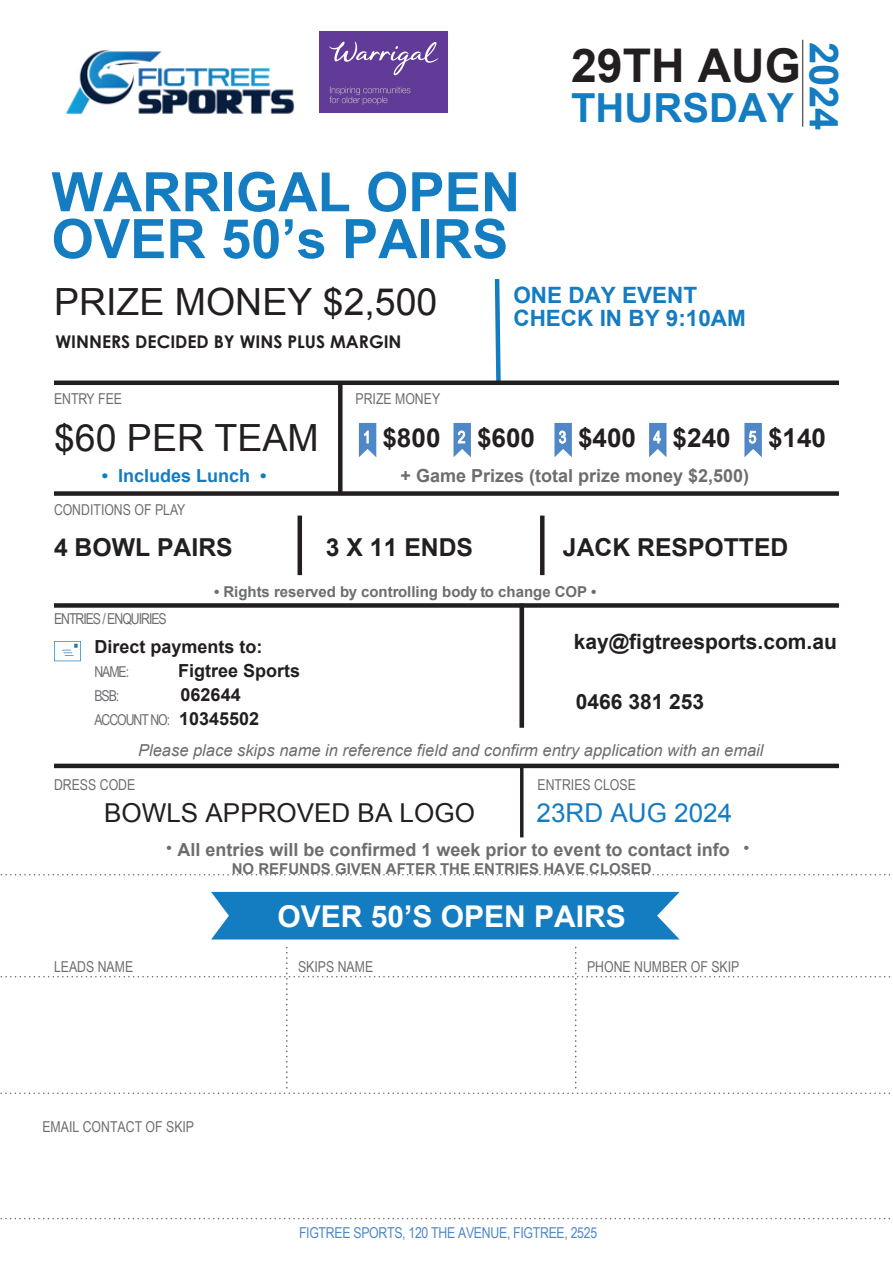
<style>
.page{position:relative;width:893px;height:1263px;background:#fff}
.page>*{position:absolute;margin:0;border:0;box-sizing:border-box;transform-origin:0 0}
.t1{font:700 54.45px/46.8px "Arial";color:#147cc1}
.t2{font:700 46.5px "Arial";color:#231f20}
.t3{font:700 40.05px "Arial";color:#147cc1}
.t4{font:37.5px "Arial";color:#231f20}
.t5{font:700 30px "Arial";color:#fff}
.t6{font:700 26.1px "Arial";color:#231f20}
.t7{font:26.1px "Arial";color:#231f20}
.t8{font:26.1px "Arial";color:#147cc1}
.t9{font:700 24.75px "Arial";color:#231f20}
.t10{font:700 22.5px/22.5px "Arial";color:#147cc1}
.t11{font:700 21px "Arial";color:#231f20}
.t12{font:700 18px "Arial";color:#6c6d70}
.t13{font:700 18px "Arial";color:#231f20}
.t14{font:700 18px "Arial";color:#147cc1}
.t15{font:700 17.55px "Century Gothic";color:#231f20}
.t16{font:italic 16.5px "Arial";color:#6c6d70}
.t17{font:15px "Arial Narrow";color:#6c6d70}
.t18{font:700 15px "Arial";color:#6c6d70}
.t19{font:15px "Arial Narrow";letter-spacing:-.02em;color:#5087c6}
.t20{font:15px "Arial Narrow";letter-spacing:-.07em;color:#6c6d70}
.s1{font-family:"Arial";font-weight:700;font-size:18px;color:#231f20}
</style>
<div class="page">
<svg style="left:494px;top:279px;width:7px;height:101px"></svg>
<div style="left:211px;top:892px;width:469px;height:47px;background:#147cc1"></div>
<svg style="left:54px;top:641px;width:27px;height:20px"></svg>
<div style="left:54px;top:380px;width:785px;height:5px;background:#231f20"></div>
<div style="left:54px;top:491px;width:785px;height:5px;background:#231f20"></div>
<div style="left:54px;top:603px;width:785px;height:5px;background:#231f20"></div>
<hr style="left:54px;top:764px;width:785px;height:4px;background:#231f20">
<svg style="left:0;top:1218px;width:890px;height:1px"></svg>
<svg style="left:0;top:874px;width:891px;height:1px"></svg>
<div style="left:338px;top:383px;width:5px;height:110px;background:#231f20"></div>
<svg style="left:359px;top:423px;width:17px;height:34px"></svg>
<svg style="left:453px;top:423px;width:18px;height:34px"></svg>
<svg style="left:554px;top:423px;width:18px;height:34px"></svg>
<svg style="left:649px;top:423px;width:17px;height:34px"></svg>
<svg style="left:744px;top:423px;width:18px;height:34px"></svg>
<hr style="left:298px;top:516px;width:4px;height:59px;background:#231f20">
<hr style="left:540px;top:516px;width:4px;height:59px;background:#231f20">
<div style="left:519px;top:603px;width:5px;height:125px;background:#231f20"></div>
<hr style="left:520px;top:766px;width:3px;height:71px;background:#231f20">
<img style="left:65px;top:49px;width:230px;height:66px">
<svg style="left:0;top:947px;width:891px;height:147px"></svg>
<hr style="left:802px;top:40px;width:1px;height:87px;background:#231f20">
<img style="left:319px;top:32px;width:129px;height:80px">
<h2 class="t2" style="left:571px;top:35px;width:231px">29TH AUG</h2>
<h3 class="t3" style="left:571px;top:82px;width:224px">THURSDAY</h3>
<h3 class="t3" style="left:851px;top:42px;width:91px;rotate:90deg">2024</h3>
<h1 class="t1" style="left:51px;top:170px;width:470px">WARRIGAL OPEN<br>OVER 50’s PAIRS</h1>
<h3 class="t4" style="left:54px;top:277px;width:385px">PRIZE MONEY $2,500</h3>
<p class="t15" style="left:55px;top:331px;width:348px">WINNERS DECIDED BY WINS PLUS MARGIN</p>
<h3 class="t10" style="left:513px;top:285px;width:234px">ONE DAY EVENT<br>CHECK IN BY 9:10AM</h3>
<p class="t17" style="left:54px;top:388px;width:70px">ENTRY FEE</p>
<p class="t17" style="left:355px;top:388px;width:86px">PRIZE MONEY</p>
<h3 class="t4" style="left:54px;top:413px;width:266px">$60 PER TEAM</h3>
<p class="t14" style="left:102px;top:463px;width:166px">• Includes Lunch •</p>
<p class="t17" style="left:54px;top:499px;width:133px">CONDITIONS OF PLAY</p>
<h3 class="t6" style="left:363px;top:421px;width:464px"><sup>1</sup> $800 <sup>2</sup> $600 <sup>3</sup> $400 <sup>4</sup> $240 <sup>5</sup> $140</h3>
<p class="t12" style="left:401px;top:464px;width:350px">+ Game Prizes (total prize money $2,500)</p>
<h3 class="t9" style="left:54px;top:531px;width:180px">4 BOWL PAIRS</h3>
<h3 class="t9" style="left:326px;top:531px;width:149px">3 X 11 ENDS</h3>
<h3 class="t9" style="left:563px;top:531px;width:227px">JACK RESPOTTED</h3>
<p class="t20" style="left:54px;top:608px;width:114px">ENTRIES / ENQUIRIES</p>
<p class="t18" style="left:214px;top:582px;width:384px">• Rights reserved by controlling body to change COP •</p>
<p class="t13" style="left:94px;top:635px;width:170px">Direct payments to:</p>
<p class="t17" style="left:94px;top:661px;width:36px">NAME:</p>
<p class="t13" style="left:178px;top:659px;width:124px">Figtree Sports</p>
<p class="t17" style="left:94px;top:685px;width:26px">BSB:</p>
<p class="t13" style="left:181px;top:683px;width:62px">062644</p>
<p class="t20" style="left:94px;top:709px;width:166px">ACCOUNTNO: <span class="s1">10345502</span></p>
<h3 class="t11" style="left:574px;top:628px;width:265px">kay@figtreesports.com.au</h3>
<h3 class="t11" style="left:576px;top:688px;width:130px">0466 381 253</h3>
<p class="t16" style="left:138px;top:740px;width:627px">Please place skips name in reference field and confirm entry application with an email</p>
<p class="t17" style="left:54px;top:773px;width:83px">DRESS CODE</p>
<h3 class="t7" style="left:104px;top:795px;width:372px">BOWLS APPROVED BA LOGO</h3>
<p class="t17" style="left:537px;top:773px;width:100px">ENTRIES CLOSE</p>
<h3 class="t8" style="left:537px;top:796px;width:197px">23RD AUG 2024</h3>
<p class="t12" style="left:167px;top:837px;width:565px"><sup>•</sup> All entries will be confirmed 1 week prior to event to contact info</p>
<p class="t18" style="left:232px;top:858px;width:422px">NO REFUNDS GIVEN AFTER THE ENTRIES HAVE CLOSED</p>
<h3 class="t5" style="left:277px;top:897px;width:350px">OVER 50’S OPEN PAIRS</h3>
<p class="t18" style="left:744px;top:837px;width:7px">•</p>
<p class="t17" style="left:54px;top:956px;width:81px">LEADS NAME</p>
<p class="t17" style="left:298px;top:956px;width:77px">SKIPS NAME</p>
<p class="t17" style="left:587px;top:956px;width:154px">PHONE NUMBER OF SKIP</p>
<p class="t17" style="left:42px;top:1116px;width:153px">EMAIL CONTACT OF SKIP</p>
<p class="t19" style="left:299px;top:1222px;width:300px">FIGTREE SPORTS, 120 THE AVENUE, FIGTREE, 2525</p>
</div>
